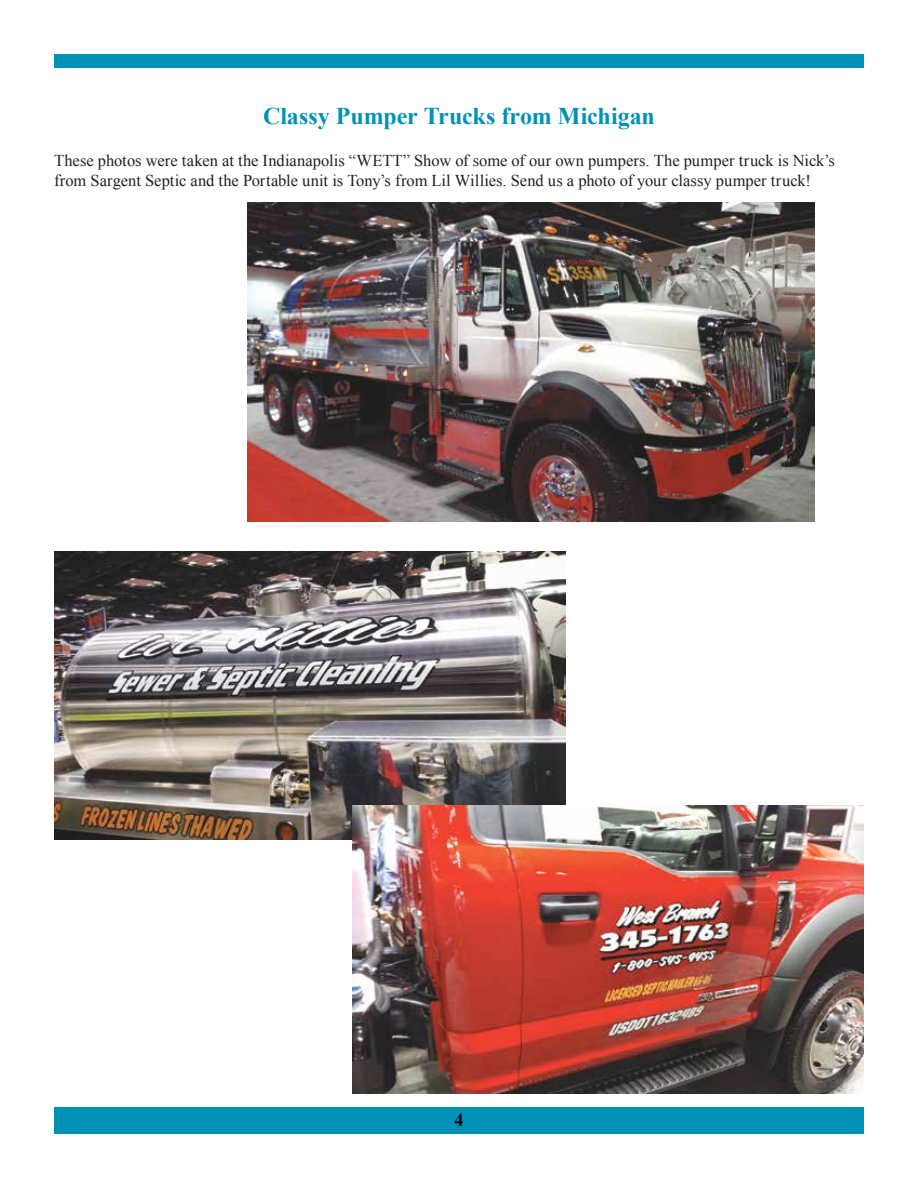
<style>
.page{position:relative;width:918px;height:1188px;background:#fff}
.page>*{position:absolute;margin:0;border:0;box-sizing:border-box;transform-origin:0 0}
.t1{font:700 24px "Times New Roman";color:#0091b7}
.t2{font:700 18px "Times New Roman";color:#000}
.t3{font:16.5px/19.5px "Times New Roman";color:#231f20}
</style>
<div class="page">
<div style="left:54px;top:1107px;width:810px;height:27px;background:#0091b7"></div>
<div style="left:54px;top:54px;width:810px;height:14px;background:#0091b7"></div>
<img style="left:54px;top:552px;width:511px;height:288px">
<img style="left:247px;top:202px;width:567px;height:319px">
<img style="left:353px;top:806px;width:511px;height:288px">
<h1 class="t1" style="left:263px;top:99px;width:393px">Classy Pumper Trucks from Michigan</h1>
<p class="t3" style="left:54px;top:150px;width:782px">These photos were taken at the Indianapolis “WETT” Show of some of our own pumpers. The pumper truck is Nick’s from Sargent Septic and the Portable unit is Tony’s from Lil Willies. Send us a photo of your classy pumper truck!</p>
<p class="t2" style="left:454px;top:1107px;width:10px">4</p>
</div>
